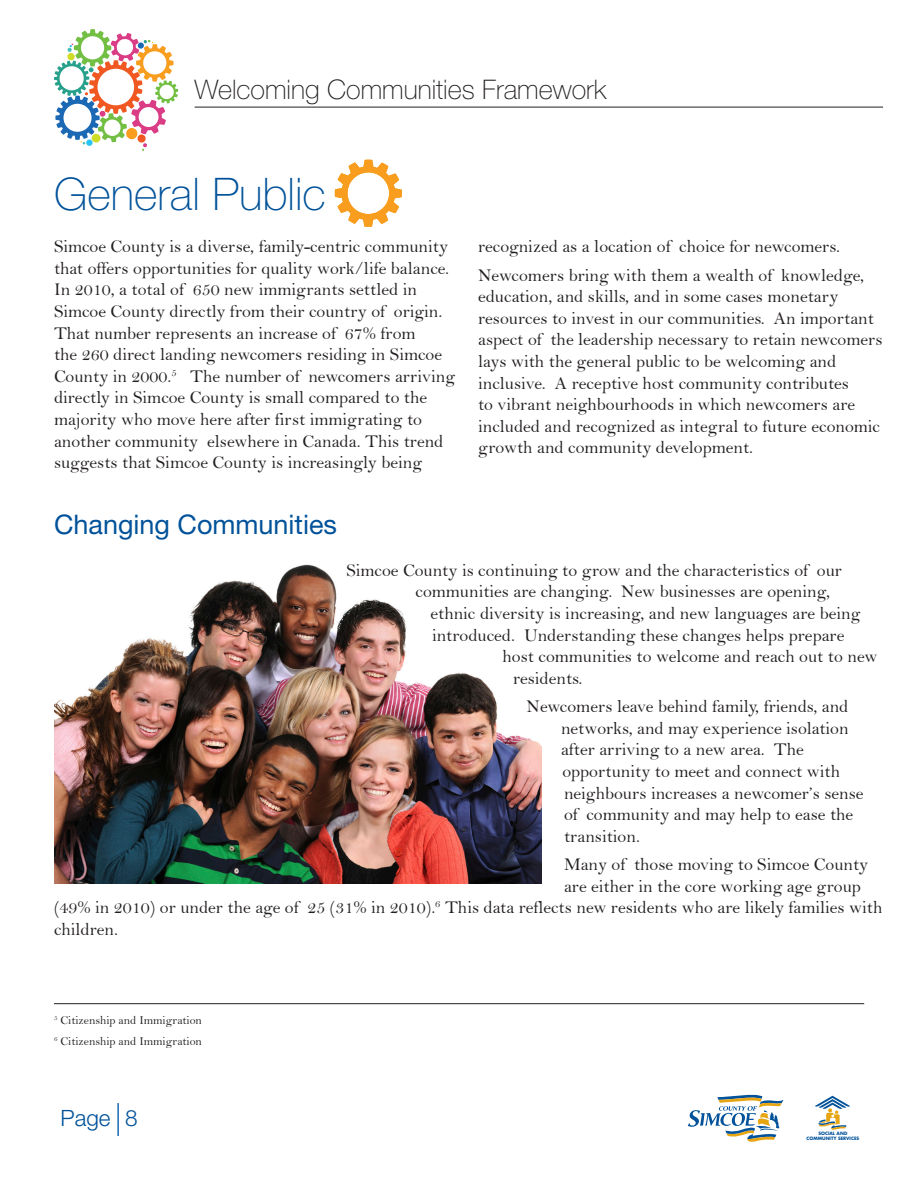
<style>
.page{position:relative;width:918px;height:1188px;background:#fff}
.page>*{position:absolute;margin:0;border:0;box-sizing:border-box;transform-origin:0 0}
.t1{font:100 45px "Helvetica Neue LT Std";color:#01529a}
.t2{font:100 27px "Helvetica Neue LT Std";color:#231f20}
.t3{font:27px "Helvetica Neue LT Std";color:#01529a}
.t4{font:300 22.5px "Helvetica Neue LT Std";color:#01529a}
.Body_copy{font:18px/21.6px "Bell";color:#231f20}
.t5{font:12px "Bell";color:#231f20}
.t6{font:700 4.5px/5.4px "Futura Std";color:#00539a;text-align:center}
</style>
<div class="page">
<svg style="left:815px;top:1096px;width:35px;height:34px"></svg>
<svg style="left:688px;top:1094px;width:96px;height:48px"></svg>
<svg style="left:54px;top:29px;width:124px;height:122px"></svg>
<hr style="left:195px;top:107px;width:688px;height:1px;background:#231f20">
<hr style="left:117px;top:1103px;width:2px;height:33px;background:#1b69b4">
<img style="left:54px;top:564px;width:487px;height:319px">
<hr style="left:54px;top:1003px;width:810px;height:1px;background:#231f20">
<svg style="left:335px;top:160px;width:67px;height:67px"></svg>
<h2 class="t2" style="left:195px;top:74px;width:413px">Welcoming Communities Framework</h2>
<p class="t1" style="left:54px;top:169px;width:273px">General Public</p>
<p class="Body_copy" style="left:54px;top:236px;width:403px">Simcoe County is a diverse, family-centric community that offers opportunities for quality work/life balance.<br>In 2010, a total of 650 new immigrants settled in Simcoe County directly from their country of origin.<br>That number represents an increase of 67% from<br>the 260 direct landing newcomers residing in Simcoe County in 2000.<sup>5</sup> The number of newcomers arriving directly in Simcoe County is small compared to the majority who move here after first immigrating to another community elsewhere in Canada. This trend suggests that Simcoe County is increasingly being</p>
<p class="Body_copy" style="left:478px;top:236px;width:363px">recognized as a location of choice for newcomers.</p>
<p class="Body_copy" style="left:478px;top:264px;width:406px">Newcomers bring with them a wealth of knowledge, education, and skills, and in some cases monetary resources to invest in our communities. An important aspect of the leadership necessary to retain newcomers lays with the general public to be welcoming and inclusive. A receptive host community contributes<br>to vibrant neighbourhoods in which newcomers are included and recognized as integral to future economic growth and community development.</p>
<p class="t3" style="left:54px;top:508px;width:285px">Changing Communities</p>
<p class="Body_copy" style="left:346px;top:559px;width:497px">Simcoe County is continuing to grow and the characteristics of our</p>
<p class="Body_copy" style="left:416px;top:581px;width:416px">communities are changing. New businesses are opening,</p>
<p class="Body_copy" style="left:430px;top:602px;width:431px">ethnic diversity is increasing, and new languages are being</p>
<p class="Body_copy" style="left:432px;top:624px;width:414px">introduced. Understanding these changes helps prepare</p>
<p class="Body_copy" style="left:502px;top:646px;width:376px">host communities to welcome and reach out to new</p>
<p class="Body_copy" style="left:513px;top:667px;width:71px">residents.</p>
<p class="Body_copy" style="left:561px;top:696px;width:304px;text-indent:-34px">Newcomers leave behind family, friends, and networks, and may experience isolation after arriving to a new area. The opportunity to meet and connect with neighbours increases a newcomer’s sense of community and may help to ease the transition.</p>
<p class="Body_copy" style="left:564px;top:853px;width:306px">Many of those moving to Simcoe County</p>
<p class="Body_copy" style="left:564px;top:875px;width:298px">are either in the core working age group</p>
<p class="Body_copy" style="left:54px;top:897px;width:830px">(49% in 2010) or under the age of 25 (31% in 2010).<sup>6</sup> This data reflects new residents who are likely families with</p>
<p class="Body_copy" style="left:54px;top:918px;width:66px">children.</p>
<p class="t5" style="left:54px;top:1013px;width:149px"><sup>5</sup> Citizenship and Immigration</p>
<p class="t5" style="left:54px;top:1034px;width:149px"><sup>6</sup> Citizenship and Immigration</p>
<p class="t4" style="left:61px;top:1105px;width:79px">Page 8</p>
<p class="t6" style="left:807px;top:1130px;width:54px">SOCIAL AND<br>COMMUNITY SERVICES</p>
</div>
